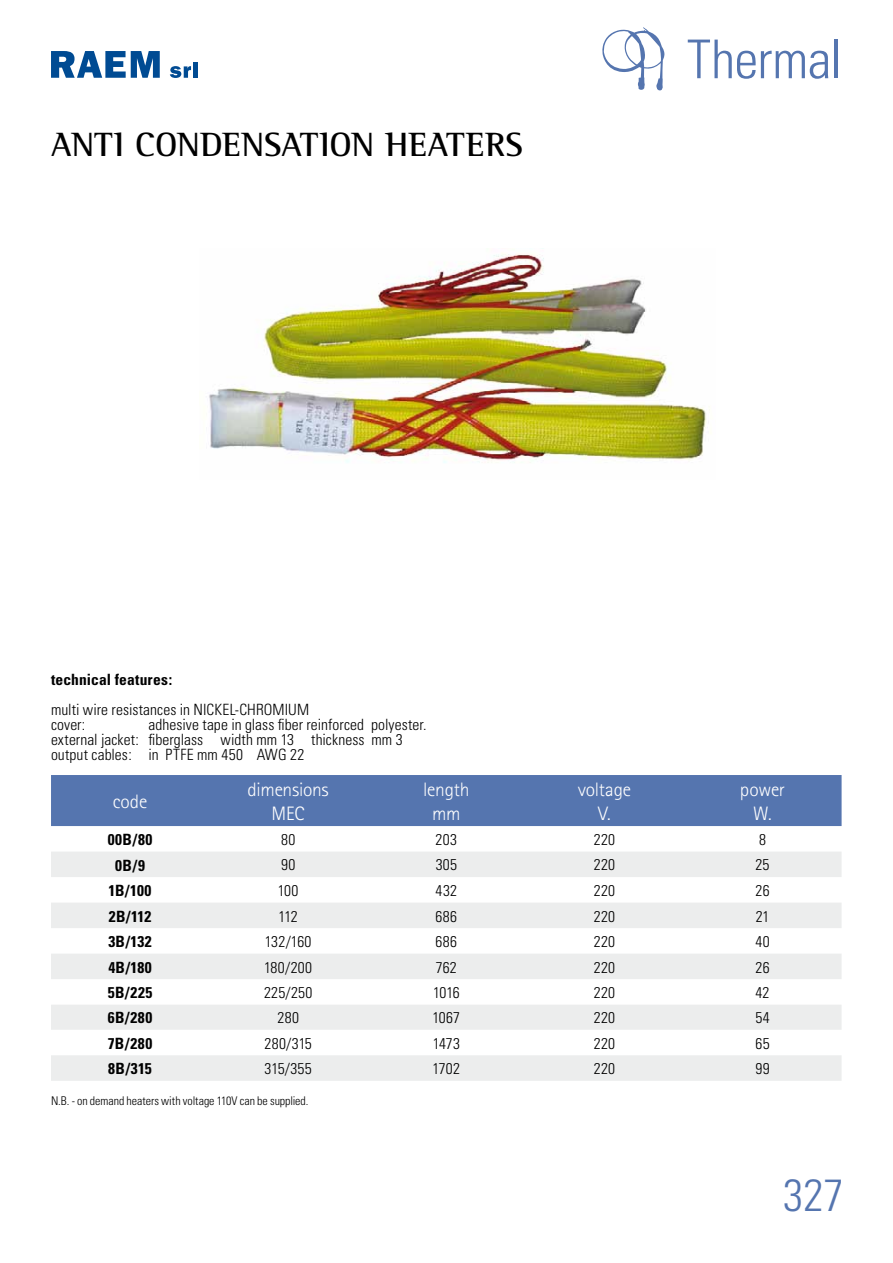
<style>
.page{position:relative;width:893px;height:1263px;background:#fff}
.page>*{position:absolute;margin:0;border:0;box-sizing:border-box;transform-origin:0 0}
.t1{font:300 condensed 53.55px "Univers";letter-spacing:-.01em;color:#5575af}
.t2{font:300 condensed 45px "Univers";color:#5575af}
.t3{font:700 34.5px "Rotis Semi Serif";letter-spacing:.005em;color:#000}
.t4{font:300 19.5px/23.2px "Rotis Sans Serif";letter-spacing:-.01em;color:#fff;text-align:center}
.t5{font:300 condensed 15.6px/15px "Univers";letter-spacing:.01em;color:#000}
.t6{font:700 condensed 15.6px "Univers";letter-spacing:.02em;color:#000}
.t7{font:300 condensed 12px "Univers";letter-spacing:-.005em;color:#000}
</style>
<div class="page">
<svg style="left:51px;top:51px;width:109px;height:27px"></svg>
<svg style="left:170px;top:66px;width:21px;height:12px"></svg>
<div style="left:193px;top:63px;width:5px;height:15px;background:#004b93"></div>
<svg style="left:602px;top:27px;width:63px;height:63px"></svg>
<div style="left:51px;top:775px;width:791px;height:51px;background:#5575af"></div>
<svg style="left:51px;top:852px;width:791px;height:229px;fill:#eceded"></svg>
<img style="left:209px;top:253px;width:501px;height:210px">
<h3 class="t3" style="left:51px;top:123px;width:473px">ANTI CONDENSATION HEATERS</h3>
<h1 class="t1" style="left:687px;top:27px;width:156px">Thermal</h1>
<p class="t6" style="left:51px;top:670px;width:123px">technical features:</p>
<p class="t5" style="left:51px;top:702px;width:260px">multi wire resistances in NICKEL-CHROMIUM cover:</p>
<p class="t5" style="left:51px;top:717px;width:377px;text-indent:98px">adhesive tape in glass fiber reinforced polyester. external jacket: fiberglass width mm 13 thickness mm 3 output cables: in PTFE mm 450 AWG 22</p>
<p class="t4" style="left:113px;top:790px;width:36px">code</p>
<p class="t4" style="left:248px;top:778px;width:83px">dimensions<br>MEC</p>
<p class="t4" style="left:423px;top:778px;width:48px">length mm</p>
<p class="t4" style="left:578px;top:778px;width:55px">voltage<br>V.</p>
<p class="t4" style="left:740px;top:778px;width:47px">power<br>W.</p>
<p class="t6" style="left:108px;top:830px;width:46px">00B/80</p>
<p class="t5" style="left:281px;top:832px;width:16px">80</p>
<p class="t5" style="left:436px;top:832px;width:23px">203</p>
<p class="t5" style="left:594px;top:832px;width:23px">220</p>
<p class="t5" style="left:759px;top:832px;width:8px">8</p>
<p class="t6" style="left:115px;top:855px;width:31px">0B/9</p>
<p class="t5" style="left:281px;top:857px;width:16px">90</p>
<p class="t5" style="left:436px;top:857px;width:23px">305</p>
<p class="t5" style="left:594px;top:857px;width:23px">220</p>
<p class="t5" style="left:755px;top:857px;width:15px">25</p>
<p class="t6" style="left:109px;top:881px;width:44px">1B/100</p>
<p class="t5" style="left:278px;top:883px;width:22px">100</p>
<p class="t5" style="left:435px;top:883px;width:23px">432</p>
<p class="t5" style="left:594px;top:883px;width:23px">220</p>
<p class="t5" style="left:755px;top:883px;width:16px">26</p>
<p class="t6" style="left:109px;top:906px;width:44px">2B/112</p>
<p class="t5" style="left:279px;top:908px;width:21px">112</p>
<p class="t5" style="left:436px;top:908px;width:23px">686</p>
<p class="t5" style="left:594px;top:908px;width:23px">220</p>
<p class="t5" style="left:756px;top:908px;width:15px">21</p>
<p class="t6" style="left:108px;top:932px;width:45px">3B/132</p>
<p class="t5" style="left:265px;top:934px;width:48px">132/160</p>
<p class="t5" style="left:436px;top:934px;width:23px">686</p>
<p class="t5" style="left:594px;top:934px;width:23px">220</p>
<p class="t5" style="left:755px;top:934px;width:16px">40</p>
<p class="t6" style="left:108px;top:957px;width:45px">4B/180</p>
<p class="t5" style="left:264px;top:959px;width:49px">180/200</p>
<p class="t5" style="left:436px;top:959px;width:23px">762</p>
<p class="t5" style="left:594px;top:959px;width:23px">220</p>
<p class="t5" style="left:755px;top:959px;width:16px">26</p>
<p class="t6" style="left:108px;top:983px;width:46px">5B/225</p>
<p class="t5" style="left:264px;top:985px;width:50px">225/250</p>
<p class="t5" style="left:433px;top:985px;width:28px">1016</p>
<p class="t5" style="left:594px;top:985px;width:23px">220</p>
<p class="t5" style="left:756px;top:985px;width:15px">42</p>
<p class="t6" style="left:108px;top:1008px;width:46px">6B/280</p>
<p class="t5" style="left:278px;top:1010px;width:23px">280</p>
<p class="t5" style="left:432px;top:1010px;width:29px">1067</p>
<p class="t5" style="left:594px;top:1010px;width:23px">220</p>
<p class="t5" style="left:755px;top:1010px;width:16px">54</p>
<p class="t6" style="left:108px;top:1034px;width:46px">7B/280</p>
<p class="t5" style="left:265px;top:1036px;width:49px">280/315</p>
<p class="t5" style="left:433px;top:1036px;width:29px">1473</p>
<p class="t5" style="left:594px;top:1036px;width:23px">220</p>
<p class="t5" style="left:755px;top:1036px;width:16px">65</p>
<p class="t6" style="left:108px;top:1059px;width:45px">8B/315</p>
<p class="t5" style="left:265px;top:1061px;width:49px">315/355</p>
<p class="t5" style="left:433px;top:1061px;width:29px">1702</p>
<p class="t5" style="left:594px;top:1061px;width:23px">220</p>
<p class="t5" style="left:755px;top:1061px;width:16px">99</p>
<p class="t7" style="left:51px;top:1093px;width:259px">N.B. - on demand heaters with voltage 110V can be supplied.</p>
<h2 class="t2" style="left:783px;top:1168px;width:62px">327</h2>
</div>
